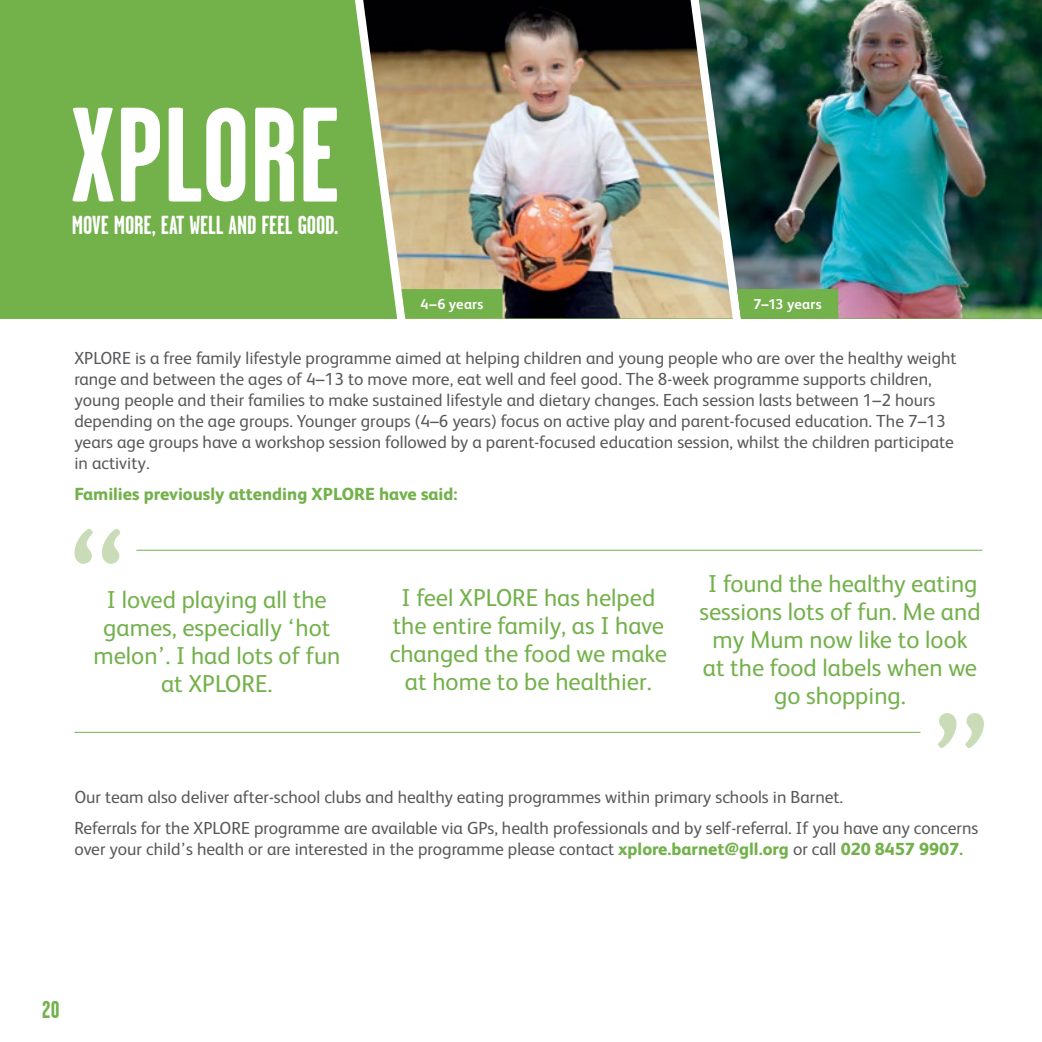
<style>
.page{position:relative;width:1042px;height:1042px;background:#fff}
.page>*{position:absolute;margin:0;border:0;box-sizing:border-box;transform-origin:0 0}
.t1{font:155.75px "FS Albert";color:#c9dcb7}
.t2{font:700 134.05px "Garage Gothic";color:#fff}
.t3{font:700 26.07px "Garage Gothic";letter-spacing:-.005em;color:#fff}
.t4{font:24.5px/28px "FS Albert";color:#73b14b;text-align:center}
.t5{font:700 24.5px "Garage Gothic";color:#73b14b}
.t6{font:17.5px/21px "FS Albert";color:#58595b}
.t7{font:800 17.5px "FS Albert";color:#73b14b}
.t8{font:700 14.35px "FS Albert";letter-spacing:.015em;color:#fff}
.s1{font-weight:800;color:#73b14b}
</style>
<div class="page">
<div style="left:0;top:0;width:1042px;height:318px;background:#73b14b"></div>
<img style="left:756px;top:0;width:286px;height:318px">
<img style="left:355px;top:0;width:401px;height:318px">
<svg style="left:401px;top:289px;width:101px;height:29px"></svg>
<svg style="left:737px;top:289px;width:101px;height:29px"></svg>
<hr style="left:136px;top:550px;width:846px;height:1px;background:#73b14b">
<hr style="left:74px;top:732px;width:846px;height:1px;background:#73b14b">
<h2 class="t2" style="left:71px;top:73px;width:270px">XPLORE</h2>
<h3 class="t3" style="left:72px;top:209px;width:268px">MOVE MORE, EAT WELL AND FEEL GOOD.</h3>
<p class="t8" style="left:420px;top:295px;width:64px">4–6 years</p>
<p class="t8" style="left:753px;top:295px;width:69px">7–13 years</p>
<p class="t6" style="left:74px;top:347px;width:884px">XPLORE is a free family lifestyle programme aimed at helping children and young people who are over the healthy weight range and between the ages of 4–13 to move more, eat well and feel good. The 8-week programme supports children, young people and their families to make sustained lifestyle and dietary changes. Each session lasts between 1–2 hours depending on the age groups. Younger groups (4–6 years) focus on active play and parent-focused education. The 7–13 years age groups have a workshop session followed by a parent-focused education session, whilst the children participate in activity.</p>
<p class="t7" style="left:74px;top:482px;width:385px">Families previously attending XPLORE have said:</p>
<h1 class="t1" style="left:69px;top:482px;width:58px">“</h1>
<h3 class="t4" style="left:93px;top:584px;width:248px">I loved playing all the games, especially ‘hot melon’. I had lots of fun at XPLORE.</h3>
<h3 class="t4" style="left:390px;top:583px;width:279px">I feel XPLORE has helped the entire family, as I have changed the food we make at home to be healthier.</h3>
<h3 class="t4" style="left:699px;top:569px;width:283px">I found the healthy eating sessions lots of fun. Me and my Mum now like to look at the food labels when we go shopping.</h3>
<h1 class="t1" style="left:932px;top:665px;width:58px">”</h1>
<p class="t6" style="left:74px;top:780px;width:905px;line-height:31px">Our team also deliver after-school clubs and healthy eating programmes within primary schools in Barnet.<br>Referrals for the XPLORE programme are available via GPs, health professionals and by self-referral. If you have any concerns</p>
<p class="t6" style="left:74px;top:837px;width:890px">over your child’s health or are interested in the programme please contact <span class="s1">xplore.barnet@gll.org</span> or call <span class="s1">020 8457 9907.</span></p>
<h3 class="t5" style="left:42px;top:995px;width:19px">20</h3>
</div>
